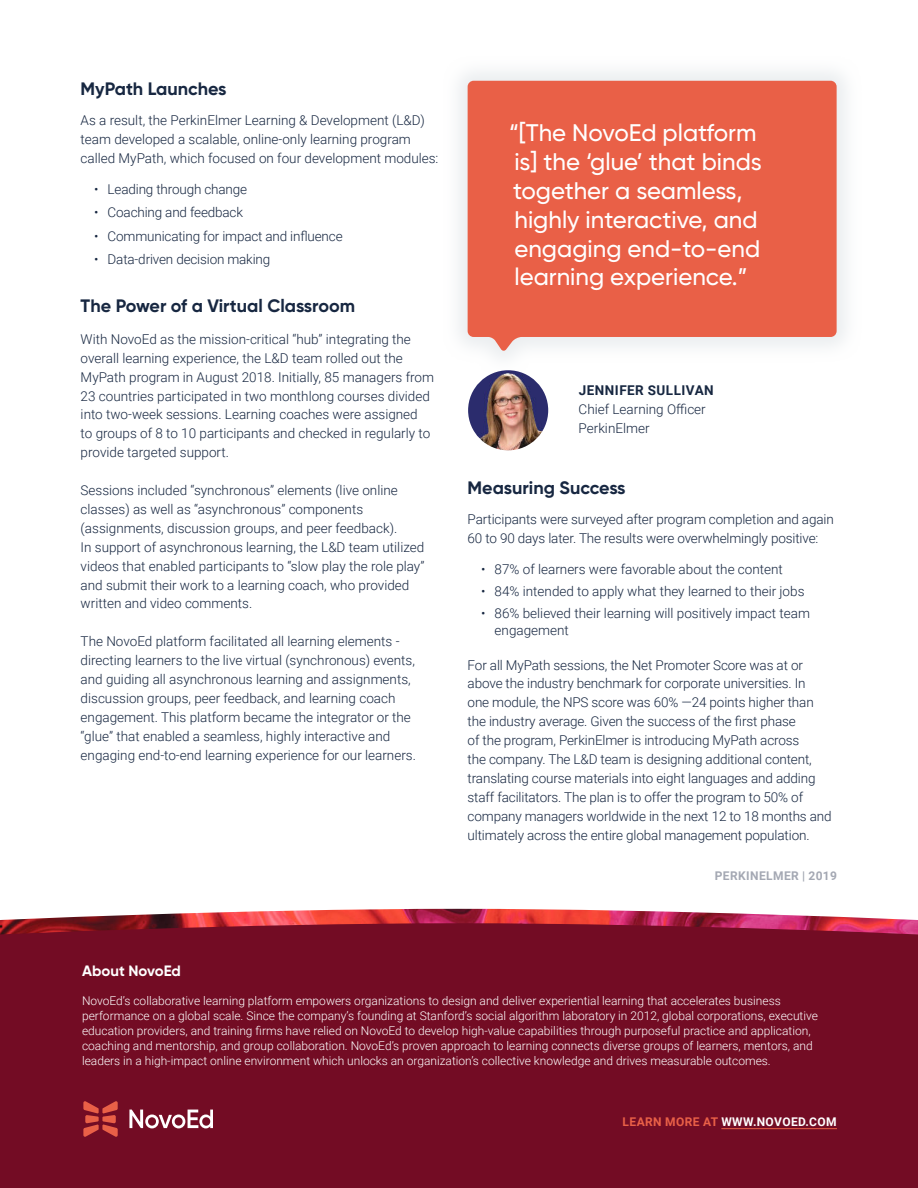
<style>
.page{position:relative;width:918px;height:1188px;background:#fff}
.page>*{position:absolute;margin:0;border:0;box-sizing:border-box;transform-origin:0 0}
.t1{font:500 24px/28.8px "Gilroy";color:#fff}
.t2{font:700 18px "Gilroy";color:#172741}
.t3{font:700 15px "Gilroy";color:#fff}
.t4{font:300 13.5px/18.9px "Roboto";color:#172741}
.t5{font:700 13.5px "Roboto";letter-spacing:.035em;color:#172741}
.t6{font:300 12px/15px "Roboto";color:#fff}
.t7{font:700 12px "Roboto";letter-spacing:.035em;color:#fff}
.t8{font:700 12px "Roboto";letter-spacing:.035em;color:#a4a8b3}
.s1{color:#e96047}
</style>
<div class="page">
<div style="left:0;top:935px;width:918px;height:253px;background:#730c24"></div>
<svg style="left:83px;top:1101px;width:35px;height:36px"></svg>
<svg style="left:129px;top:1110px;width:84px;height:18px"></svg>
<hr style="left:721px;top:1128px;width:116px;height:1px;background:#e96047">
<img style="left:0;top:921px;width:918px;height:14px">
<img style="left:0;top:908px;width:918px;height:13px">
<div style="left:442px;top:55px;width:420px;height:320px;background:linear-gradient(to right,#f9fafb,#fafbfb)"></div>
<div style="left:468px;top:81px;width:369px;height:270px;background:#e96047"></div>
<img style="left:468px;top:370px;width:80px;height:80px;border-radius:40px">
<h2 class="t2" style="left:81px;top:81px;width:148px">MyPath Launches</h2>
<p class="t4" style="left:81px;top:111px;width:359px">As a result, the PerkinElmer Learning &amp; Development (L&amp;D) team developed a scalable, online-only learning program called MyPath, which focused on four development modules:</p>
<p class="t4" style="left:94px;top:180px;width:154px">• Leading through change</p>
<p class="t4" style="left:94px;top:204px;width:150px">• Coaching and feedback</p>
<p class="t4" style="left:94px;top:227px;width:250px">• Communicating for impact and influence</p>
<p class="t4" style="left:94px;top:251px;width:178px">• Data-driven decision making</p>
<h2 class="t2" style="left:81px;top:298px;width:276px">The Power of a Virtual Classroom</h2>
<p class="t4" style="left:81px;top:330px;width:355px">With NovoEd as the mission-critical “hub” integrating the overall learning experience, the L&amp;D team rolled out the MyPath program in August 2018. Initially, 85 managers from 23 countries participated in two monthlong courses divided into two-week sessions. Learning coaches were assigned<br>to groups of 8 to 10 participants and checked in regularly to provide targeted support.</p>
<p class="t4" style="left:81px;top:482px;width:345px">Sessions included “synchronous” elements (live online classes) as well as “asynchronous” components (assignments, discussion groups, and peer feedback).<br>In support of asynchronous learning, the L&amp;D team utilized videos that enabled participants to “slow play the role play” and submit their work to a learning coach, who provided written and video comments.</p>
<p class="t4" style="left:81px;top:633px;width:337px">The NovoEd platform facilitated all learning elements - directing learners to the live virtual (synchronous) events, and guiding all asynchronous learning and assignments, discussion groups, peer feedback, and learning coach engagement. This platform became the integrator or the “glue” that enabled a seamless, highly interactive and engaging end-to-end learning experience for our learners.</p>
<h1 class="t1" style="left:509px;top:120px;width:254px">“[The NovoEd platform is] the ‘glue’ that binds together a seamless, highly interactive, and engaging end-to-end learning experience.”</h1>
<p class="t5" style="left:579px;top:386px;width:136px">JENNIFER SULLIVAN</p>
<p class="t4" style="left:579px;top:400px;width:129px">Chief Learning Officer<br>PerkinElmer</p>
<h2 class="t2" style="left:468px;top:480px;width:159px">Measuring Success</h2>
<p class="t4" style="left:468px;top:511px;width:368px">Participants were surveyed after program completion and again<br>60 to 90 days later. The results were overwhelmingly positive:</p>
<p class="t4" style="left:481px;top:561px;width:303px">• 87% of learners were favorable about the content</p>
<p class="t4" style="left:481px;top:583px;width:325px">• 84% intended to apply what they learned to their jobs</p>
<p class="t4" style="left:495px;top:606px;width:317px;line-height:16.5px;text-indent:-14px">• 86% believed their learning will positively impact team engagement</p>
<p class="t4" style="left:468px;top:656px;width:366px">For all MyPath sessions, the Net Promoter Score was at or above the industry benchmark for corporate universities. In<br>one module, the NPS score was 60% —24 points higher than the industry average. Given the success of the first phase<br>of the program, PerkinElmer is introducing MyPath across<br>the company. The L&amp;D team is designing additional content, translating course materials into eight languages and adding staff facilitators. The plan is to offer the program to 50% of company managers worldwide in the next 12 to 18 months and ultimately across the entire global management population.</p>
<p class="t8" style="left:715px;top:872px;width:124px">PERKINELMER | 2019</p>
<p class="t3" style="left:82px;top:964px;width:100px">About NovoEd</p>
<p class="t6" style="left:82px;top:995px;width:738px">NovoEd’s collaborative learning platform empowers organizations to design and deliver experiential learning that accelerates business performance on a global scale. Since the company’s founding at Stanford’s social algorithm laboratory in 2012, global corporations, executive education providers, and training firms have relied on NovoEd to develop high-value capabilities through purposeful practice and application, coaching and mentorship, and group collaboration. NovoEd’s proven approach to learning connects diverse groups of learners, mentors, and leaders in a high-impact online environment which unlocks an organization’s collective knowledge and drives measurable outcomes.</p>
<p class="t7" style="left:623px;top:1118px;width:216px"><span class="s1">LEARN MORE AT</span> WWW.NOVOED.COM</p>
</div>
